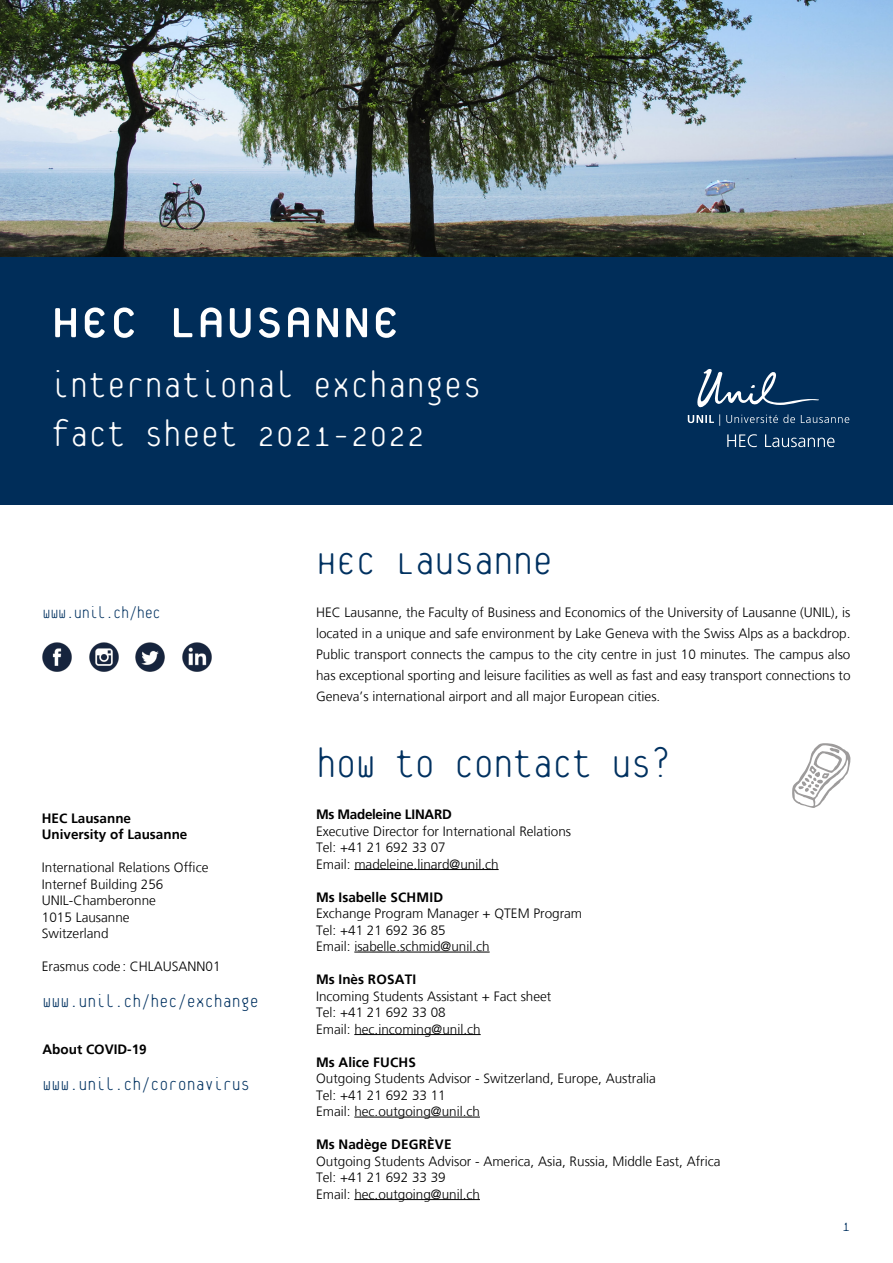
<style>
.page{position:relative;width:893px;height:1263px;background:#fff}
.page>*{position:absolute;margin:0;border:0;box-sizing:border-box;transform-origin:0 0}
.t1{font:63px "Platelet";color:#fff}
.t2{font:100 45px "Platelet";letter-spacing:-.025em;color:#003160}
.t3{font:100 40.5px/48.6px "Platelet";color:#fff}
.t4{font:100 19.5px "Platelet";color:#003160}
.t5{font:100 18px "Platelet";letter-spacing:-.025em;color:#003160}
.t6{font:300 13.5px/16.5px "Frutiger LT Std";color:#000}
.t7{font:700 13.5px/16.5px "Frutiger LT Std";color:#000}
.t8{font:700 13.5px "Frutiger LT Std";letter-spacing:-.025em;color:#000}
</style>
<div class="page">
<hr style="left:354px;top:869px;width:145px;height:1px;background:#000">
<hr style="left:354px;top:952px;width:136px;height:1px;background:#000">
<hr style="left:354px;top:1034px;width:127px;height:1px;background:#000">
<hr style="left:354px;top:1117px;width:126px;height:1px;background:#000">
<hr style="left:354px;top:1199px;width:126px;height:1px;background:#000">
<img style="left:0;top:0;width:893px;height:257px">
<div style="left:0;top:257px;width:893px;height:248px;background:#002d59"></div>
<svg style="left:688px;top:369px;width:161px;height:78px"></svg>
<svg style="left:792px;top:743px;width:59px;height:65px"></svg>
<img style="left:42px;top:642px;width:30px;height:30px">
<img style="left:89px;top:642px;width:30px;height:30px">
<img style="left:182px;top:642px;width:30px;height:30px">
<img style="left:135px;top:642px;width:30px;height:30px">
<h1 class="t1" style="left:51px;top:294px;width:351px">HEC LAUSANNE</h1>
<h3 class="t3" style="left:51px;top:363px;width:432px">international exchanges fact sheet 2021-2022</h3>
<h3 class="t5" style="left:43px;top:605px;width:120px">www.unil.ch/hec</h3>
<p class="t7" style="left:42px;top:810px;width:147px">HEC Lausanne<br>University of Lausanne</p>
<p class="t6" style="left:42px;top:859px;width:168px">International Relations Office<br>Internef Building 256<br>UNIL-Chamberonne<br>1015 Lausanne<br>Switzerland</p>
<p class="t6" style="left:42px;top:958px;width:180px">Erasmus code : CHLAUSANN01</p>
<h3 class="t4" style="left:43px;top:994px;width:218px">www.unil.ch/hec/exchange</h3>
<p class="t7" style="left:43px;top:1041px;width:106px">About COVID-19</p>
<h3 class="t4" style="left:43px;top:1076px;width:209px">www.unil.ch/coronavirus</h3>
<h2 class="t2" style="left:316px;top:543px;width:239px">HEC Lausanne</h2>
<p class="t6" style="left:316px;top:602px;width:536px;line-height:21px;text-align:justify">HEC Lausanne, the Faculty of Business and Economics of the University of Lausanne (UNIL), is located in a unique and safe environment by Lake Geneva with the Swiss Alps as a backdrop.<br>Public transport connects the campus to the city centre in just 10 minutes. The campus also has exceptional sporting and leisure facilities as well as fast and easy transport connections to Geneva’s international airport and all major European cities.</p>
<h2 class="t2" style="left:316px;top:746px;width:357px">how to contact us?</h2>
<p class="t8" style="left:316px;top:806px;width:137px">Ms Madeleine LINARD</p>
<p class="t6" style="left:316px;top:823px;width:256px">Executive Director for International Relations<br>Tel: +41 21 692 33 07<br>Email: madeleine.linard@unil.ch</p>
<p class="t7" style="left:316px;top:889px;width:129px">Ms Isabelle SCHMID</p>
<p class="t6" style="left:316px;top:905px;width:268px">Exchange Program Manager + QTEM Program<br>Tel: +41 21 692 36 85<br>Email: isabelle.schmid@unil.ch</p>
<p class="t7" style="left:316px;top:971px;width:102px">Ms Inès ROSATI</p>
<p class="t6" style="left:316px;top:988px;width:237px">Incoming Students Assistant + Fact sheet<br>Tel: +41 21 692 33 08<br>Email: hec.incoming@unil.ch</p>
<p class="t7" style="left:316px;top:1053px;width:101px">Ms Alice FUCHS</p>
<p class="t6" style="left:316px;top:1070px;width:341px">Outgoing Students Advisor - Switzerland, Europe, Australia<br>Tel: +41 21 692 33 11<br>Email: hec.outgoing@unil.ch</p>
<p class="t7" style="left:316px;top:1136px;width:137px">Ms Nadège DEGRÈVE</p>
<p class="t6" style="left:316px;top:1153px;width:406px">Outgoing Students Advisor - America, Asia, Russia, Middle East, Africa<br>Tel: +41 21 692 33 39<br>Email: hec.outgoing@unil.ch</p>
<h3 class="t5" style="left:842px;top:1218px;width:10px">1</h3>
</div>
